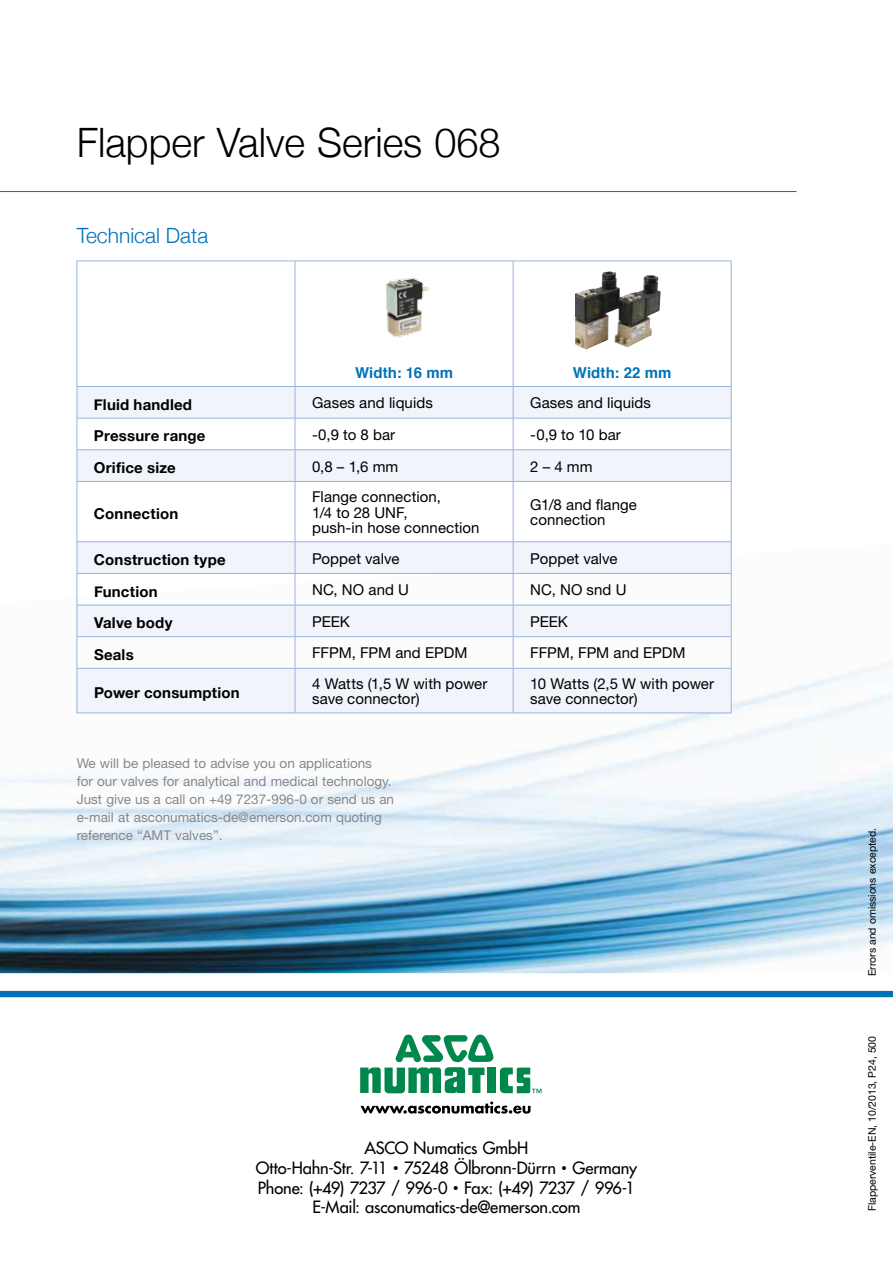
<style>
.page{position:relative;width:893px;height:1263px;background:#fff}
.page>*{position:absolute;margin:0;border:0;box-sizing:border-box;transform-origin:0 0}
.t1{font:300 40.5px "Helvetica Neue";color:#000}
.t2{font:300 21px "Helvetica Neue";color:#0071b9}
.t3{font:16.5px/19.8px "Futura";letter-spacing:-.01em;color:#000;text-align:center}
.t4{font:15px/15.8px "Helvetica Neue";letter-spacing:.005em;color:#000}
.t5{font:700 15px "Helvetica Neue";letter-spacing:.015em;color:#000}
.t6{font:700 15px "Helvetica";letter-spacing:.005em;color:#0071b9}
.t7{font:13.5px/18px "Helvetica Neue";color:#86878c}
.t8{font:10.5px "Helvetica Neue";letter-spacing:-.005em;color:#000}
.s1{font-size:10.5px}
</style>
<div class="page">
<img style="left:0;top:543px;width:893px;height:430px">
<svg style="left:78px;top:387px;width:653px;height:326px;fill:#f1f4fb"></svg>
<hr style="left:513px;top:261px;width:1px;height:125px;background:#98b3de">
<hr style="left:513px;top:387px;width:1px;height:31px;background:#98b3de">
<hr style="left:513px;top:418px;width:1px;height:32px;background:#98b3de">
<hr style="left:513px;top:450px;width:1px;height:31px;background:#98b3de">
<hr style="left:513px;top:482px;width:1px;height:60px;background:#98b3de">
<hr style="left:513px;top:542px;width:1px;height:31px;background:#98b3de">
<hr style="left:513px;top:574px;width:1px;height:31px;background:#98b3de">
<hr style="left:513px;top:605px;width:1px;height:31px;background:#98b3de">
<hr style="left:295px;top:637px;width:1px;height:31px;background:#98b3de">
<hr style="left:513px;top:637px;width:1px;height:31px;background:#98b3de">
<hr style="left:731px;top:637px;width:1px;height:31px;background:#98b3de">
<hr style="left:513px;top:668px;width:1px;height:45px;background:#98b3de">
<hr style="left:295px;top:542px;width:1px;height:31px;background:#98b3de">
<hr style="left:731px;top:542px;width:1px;height:31px;background:#98b3de">
<hr style="left:295px;top:605px;width:1px;height:31px;background:#98b3de">
<hr style="left:731px;top:605px;width:1px;height:31px;background:#98b3de">
<hr style="left:295px;top:668px;width:1px;height:45px;background:#98b3de">
<hr style="left:731px;top:668px;width:1px;height:45px;background:#98b3de">
<hr style="left:295px;top:261px;width:1px;height:125px;background:#98b3de">
<hr style="left:731px;top:261px;width:1px;height:125px;background:#98b3de">
<hr style="left:77px;top:387px;width:1px;height:31px;background:#98b3de">
<hr style="left:295px;top:387px;width:1px;height:31px;background:#98b3de">
<hr style="left:731px;top:387px;width:1px;height:31px;background:#98b3de">
<hr style="left:77px;top:450px;width:1px;height:31px;background:#98b3de">
<hr style="left:295px;top:450px;width:1px;height:31px;background:#98b3de">
<hr style="left:731px;top:450px;width:1px;height:31px;background:#98b3de">
<hr style="left:295px;top:482px;width:1px;height:60px;background:#98b3de">
<hr style="left:731px;top:482px;width:1px;height:60px;background:#98b3de">
<hr style="left:295px;top:574px;width:1px;height:31px;background:#98b3de">
<hr style="left:731px;top:574px;width:1px;height:31px;background:#98b3de">
<hr style="left:77px;top:418px;width:218px;height:1px;background:#98b3de">
<hr style="left:77px;top:418px;width:1px;height:32px;background:#98b3de">
<hr style="left:295px;top:418px;width:218px;height:1px;background:#98b3de">
<hr style="left:295px;top:418px;width:1px;height:32px;background:#98b3de">
<hr style="left:513px;top:418px;width:218px;height:1px;background:#98b3de">
<hr style="left:731px;top:418px;width:1px;height:32px;background:#98b3de">
<hr style="left:77px;top:449px;width:218px;height:1px;background:#98b3de">
<hr style="left:295px;top:449px;width:218px;height:1px;background:#98b3de">
<hr style="left:513px;top:449px;width:218px;height:1px;background:#98b3de">
<hr style="left:77px;top:481px;width:218px;height:1px;background:#98b3de">
<hr style="left:77px;top:482px;width:1px;height:60px;background:#98b3de">
<hr style="left:295px;top:481px;width:218px;height:1px;background:#98b3de">
<hr style="left:513px;top:481px;width:218px;height:1px;background:#98b3de">
<hr style="left:77px;top:541px;width:218px;height:1px;background:#98b3de">
<hr style="left:77px;top:542px;width:1px;height:31px;background:#98b3de">
<hr style="left:295px;top:541px;width:218px;height:1px;background:#98b3de">
<hr style="left:513px;top:541px;width:218px;height:1px;background:#98b3de">
<hr style="left:77px;top:573px;width:218px;height:1px;background:#98b3de">
<hr style="left:77px;top:574px;width:1px;height:31px;background:#98b3de">
<hr style="left:295px;top:573px;width:218px;height:1px;background:#98b3de">
<hr style="left:513px;top:573px;width:218px;height:1px;background:#98b3de">
<hr style="left:77px;top:605px;width:218px;height:1px;background:#98b3de">
<hr style="left:77px;top:605px;width:1px;height:31px;background:#98b3de">
<hr style="left:295px;top:605px;width:218px;height:1px;background:#98b3de">
<hr style="left:513px;top:605px;width:218px;height:1px;background:#98b3de">
<hr style="left:77px;top:636px;width:218px;height:1px;background:#98b3de">
<hr style="left:77px;top:637px;width:1px;height:31px;background:#98b3de">
<hr style="left:295px;top:636px;width:218px;height:1px;background:#98b3de">
<hr style="left:513px;top:636px;width:218px;height:1px;background:#98b3de">
<hr style="left:77px;top:668px;width:218px;height:1px;background:#98b3de">
<hr style="left:77px;top:668px;width:1px;height:45px;background:#98b3de">
<hr style="left:295px;top:668px;width:218px;height:1px;background:#98b3de">
<hr style="left:513px;top:668px;width:218px;height:1px;background:#98b3de">
<hr style="left:77px;top:713px;width:218px;height:1px;background:#98b3de">
<hr style="left:295px;top:713px;width:218px;height:1px;background:#98b3de">
<hr style="left:513px;top:713px;width:218px;height:1px;background:#98b3de">
<hr style="left:77px;top:261px;width:218px;height:1px;background:#98b3de">
<hr style="left:77px;top:261px;width:1px;height:125px;background:#98b3de">
<hr style="left:295px;top:261px;width:218px;height:1px;background:#98b3de">
<hr style="left:513px;top:261px;width:218px;height:1px;background:#98b3de">
<hr style="left:77px;top:386px;width:218px;height:1px;background:#98b3de">
<hr style="left:295px;top:386px;width:218px;height:1px;background:#98b3de">
<hr style="left:513px;top:386px;width:218px;height:1px;background:#98b3de">
<img style="left:386px;top:277px;width:43px;height:60px">
<img style="left:575px;top:271px;width:68px;height:78px">
<svg style="left:360px;top:1101px;width:170px;height:13px"></svg>
<div style="left:488px;top:1067px;width:8px;height:26px;background:#00874b"></div>
<svg style="left:360px;top:1034px;width:133px;height:59px"></svg>
<svg style="left:500px;top:1067px;width:41px;height:26px"></svg>
<hr style="left:0;top:191px;width:797px;height:1px;background:#0071b9">
<div style="left:0;top:991px;width:893px;height:6px;background:#0071b9"></div>
<h1 class="t1" style="left:77px;top:109px;width:425px">Flapper Valve Series 068</h1>
<h2 class="t2" style="left:77px;top:219px;width:133px">Technical Data</h2>
<p class="t6" style="left:355px;top:361px;width:100px">Width: 16 mm</p>
<p class="t6" style="left:573px;top:361px;width:100px">Width: 22 mm</p>
<p class="t5" style="left:94px;top:392px;width:100px">Fluid handled</p>
<p class="t4" style="left:312px;top:395px;width:122px">Gases and liquids</p>
<p class="t4" style="left:530px;top:395px;width:122px">Gases and liquids</p>
<p class="t5" style="left:94px;top:424px;width:113px">Pressure range</p>
<p class="t4" style="left:312px;top:426px;width:85px">-0,9 to 8 bar</p>
<p class="t4" style="left:530px;top:426px;width:92px">-0,9 to 10 bar</p>
<p class="t5" style="left:94px;top:456px;width:83px">Orifice size</p>
<p class="t4" style="left:312px;top:458px;width:88px">0,8 – 1,6 mm</p>
<p class="t4" style="left:530px;top:458px;width:64px">2 – 4 mm</p>
<p class="t5" style="left:94px;top:502px;width:86px">Connection</p>
<p class="t4" style="left:312px;top:488px;width:169px">Flange connection,<br>1/4 to 28 UNF,<br>push-in hose connection</p>
<p class="t4" style="left:530px;top:496px;width:108px">G1/8 and flange connection</p>
<p class="t5" style="left:94px;top:548px;width:133px">Construction type</p>
<p class="t4" style="left:312px;top:550px;width:89px">Poppet valve</p>
<p class="t4" style="left:530px;top:550px;width:89px">Poppet valve</p>
<p class="t5" style="left:94px;top:579px;width:65px">Function</p>
<p class="t4" style="left:312px;top:582px;width:98px">NC, NO and U</p>
<p class="t4" style="left:530px;top:582px;width:98px">NC, NO snd U</p>
<p class="t5" style="left:94px;top:611px;width:80px">Valve body</p>
<p class="t4" style="left:312px;top:613px;width:39px">PEEK</p>
<p class="t4" style="left:530px;top:613px;width:39px">PEEK</p>
<p class="t5" style="left:94px;top:643px;width:41px">Seals</p>
<p class="t4" style="left:312px;top:645px;width:157px">FFPM, FPM and EPDM</p>
<p class="t4" style="left:530px;top:645px;width:157px">FFPM, FPM and EPDM</p>
<p class="t5" style="left:94px;top:681px;width:147px">Power consumption</p>
<p class="t4" style="left:312px;top:675px;width:177px">4 Watts (1,5 W with power save connector)</p>
<p class="t4" style="left:530px;top:675px;width:185px">10 Watts (2,5 W with power save connector)</p>
<p class="t7" style="left:77px;top:754px;width:319px">We will be pleased to advise you on applications<br>for our valves for analytical and medical technology.<br>Just give us a call on +49 7237-996-0 or send us an e-mail at asconumatics-de@emerson.com quoting reference “AMT valves”.</p>
<p class="t3" style="left:256px;top:1138px;width:383px">ASCO Numatics GmbH<br>Otto-Hahn-Str. 7-11 <span class="s1">•</span> 75248 Ölbronn-Dürrn <span class="s1">•</span> Germany Phone: (+49) 7237 / 996-0 <span class="s1">•</span> Fax: (+49) 7237 / 996-1<br>E-Mail: asconumatics-de@emerson.com</p>
<p class="t8" style="left:866px;top:976px;width:149px;rotate:-90deg">Errors and omissions excepted.</p>
<p class="t8" style="left:866px;top:1211px;width:177px;rotate:-90deg">Flapperventile-EN, 10/2013, P24, 500</p>
</div>
